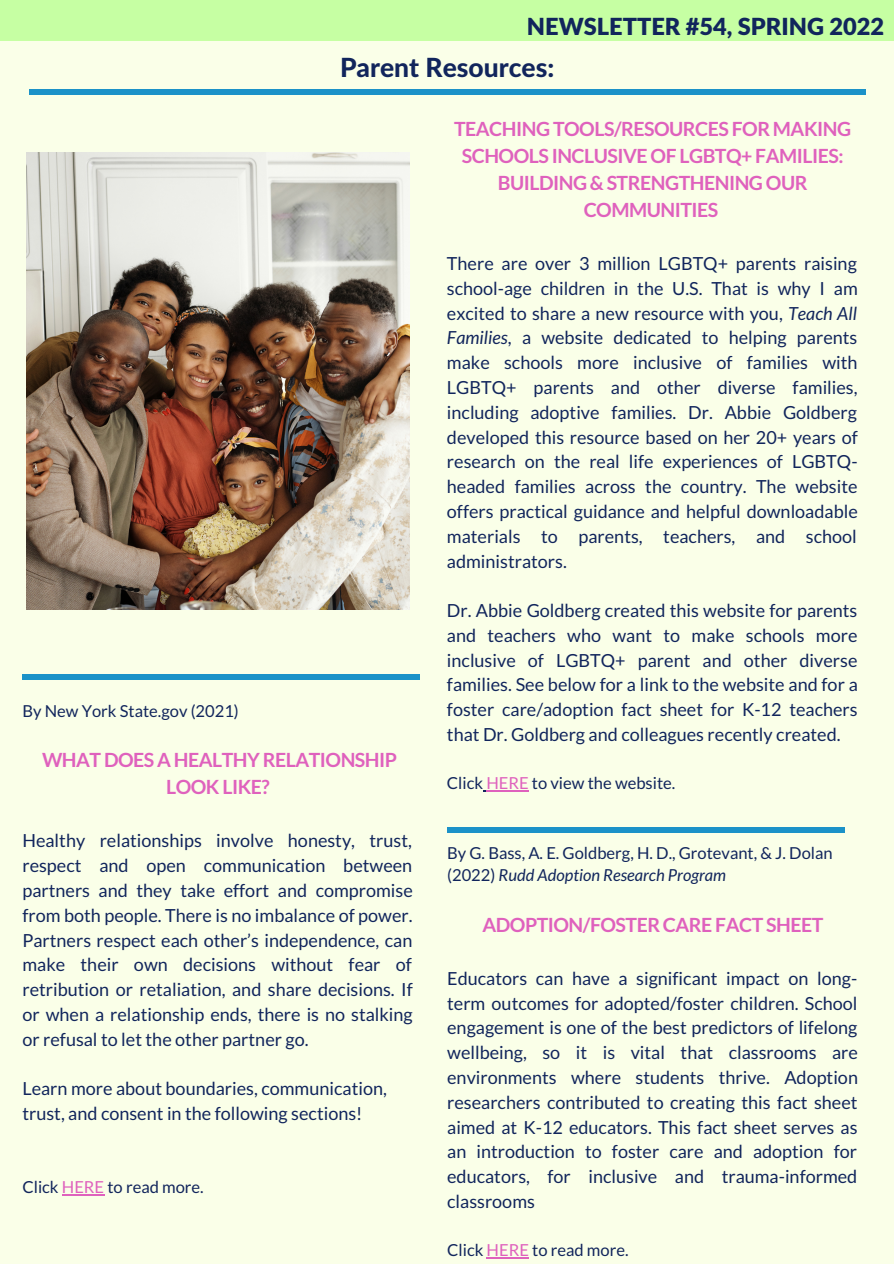
<style>
.page{position:relative;width:894px;height:1264px;background:#fff}
.page>*{position:absolute;margin:0;border:0;box-sizing:border-box;transform-origin:0 0}
.t1{font:800 26.4px "Lato Latin";color:#11255c}
.t2{font:900 23.55px "Lato Latin";color:#11255c}
.t3{font:700 19.5px/27px "Lato";letter-spacing:-.025em;color:#df61bd;text-align:center}
.t4{font:18px/24.8px "Lato";color:#11255c;text-align:justify}
.t5{font:16.5px/22.5px "Lato";color:#11255c}
.s1{color:#df61bd}
.s2{font-style:italic}
</style>
<div class="page">
<div style="left:0;top:0;width:893px;height:1263px;background:#faffe8"></div>
<div style="left:22px;top:674px;width:398px;height:5px;background:#1b92c8"></div>
<div style="left:0;top:0;width:893px;height:41px;background:#c6ffa3"></div>
<div style="left:29px;top:89px;width:836px;height:6px;background:#1b92c8"></div>
<img style="left:26px;top:152px;width:383px;height:457px">
<hr style="left:486px;top:790px;width:42px;height:1px;background:#df61bd">
<hr style="left:486px;top:1257px;width:43px;height:1px;background:#df61bd">
<div style="left:447px;top:827px;width:397px;height:6px;background:#1b92c8"></div>
<hr style="left:62px;top:1194px;width:42px;height:1px;background:#df61bd">
<p class="t2" style="left:526px;top:16px;width:359px">NEWSLETTER #54, SPRING 2022</p>
<p class="t1" style="left:340px;top:56px;width:216px">Parent Resources:</p>
<p class="t5" style="left:22px;top:699px;width:218px">By New York State.gov (2021)</p>
<p class="t3" style="left:42px;top:746px;width:356px">WHAT DOES A HEALTHY RELATIONSHIP<br>LOOK LIKE?</p>
<p class="t4" style="left:22px;top:828px;width:392px">Healthy relationships involve honesty, trust, respect and open communication between partners and they take effort and compromise from both people. There is no imbalance of power.<br>Partners respect each other’s independence, can make their own decisions without fear of retribution or retaliation, and share decisions. If or when a relationship ends, there is no stalking or refusal to let the other partner go.</p>
<p class="t4" style="left:22px;top:1075px;width:366px">Learn more about boundaries, communication, trust, and consent in the following sections!</p>
<p class="t5" style="left:22px;top:1175px;width:183px">Click <span class="s1">HERE</span> to read more.</p>
<p class="t3" style="left:454px;top:115px;width:398px">TEACHING TOOLS/RESOURCES FOR MAKING<br>SCHOOLS INCLUSIVE OF LGBTQ+ FAMILIES:</p>
<p class="t3" style="left:497px;top:169px;width:311px">BUILDING &amp; STRENGTHENING OUR<br>COMMUNITIES</p>
<p class="t4" style="left:447px;top:251px;width:412px">There are over 3 million LGBTQ+ parents raising school-age children in the U.S. That is why I am excited to share a new resource with you, <span class="s2">Teach All Families</span>, a website dedicated to helping parents make schools more inclusive of families with LGBTQ+ parents and other diverse families, including adoptive families. Dr. Abbie Goldberg developed this resource based on her 20+ years of research on the real life experiences of LGBTQ&shy;headed families across the country. The website offers practical guidance and helpful downloadable materials to parents, teachers, and school administrators.</p>
<p class="t4" style="left:447px;top:597px;width:412px">Dr. Abbie Goldberg created this website for parents and teachers who want to make schools more inclusive of LGBTQ+ parent and other diverse families. See below for a link to the website and for a foster care/adoption fact sheet for K-12 teachers that Dr. Goldberg and colleagues recently created.</p>
<p class="t5" style="left:447px;top:771px;width:230px">Click <span class="s1">HERE</span> to view the website.</p>
<p class="t5" style="left:447px;top:841px;width:387px">By G. Bass, A. E. Goldberg, H. D., Grotevant, &amp; J. Dolan (2022) <span class="s2">Rudd Adoption Research Program</span></p>
<p class="t3" style="left:482px;top:910px;width:342px">ADOPTION/FOSTER CARE FACT SHEET</p>
<p class="t4" style="left:447px;top:965px;width:412px">Educators can have a significant impact on long&shy;term outcomes for adopted/foster children. School engagement is one of the best predictors of lifelong wellbeing, so it is vital that classrooms are environments where students thrive. Adoption researchers contributed to creating this fact sheet aimed at K-12 educators. This fact sheet serves as an introduction to foster care and adoption for educators, for inclusive and trauma-informed classrooms</p>
<p class="t5" style="left:447px;top:1238px;width:183px">Click <span class="s1">HERE</span> to read more.</p>
</div>
